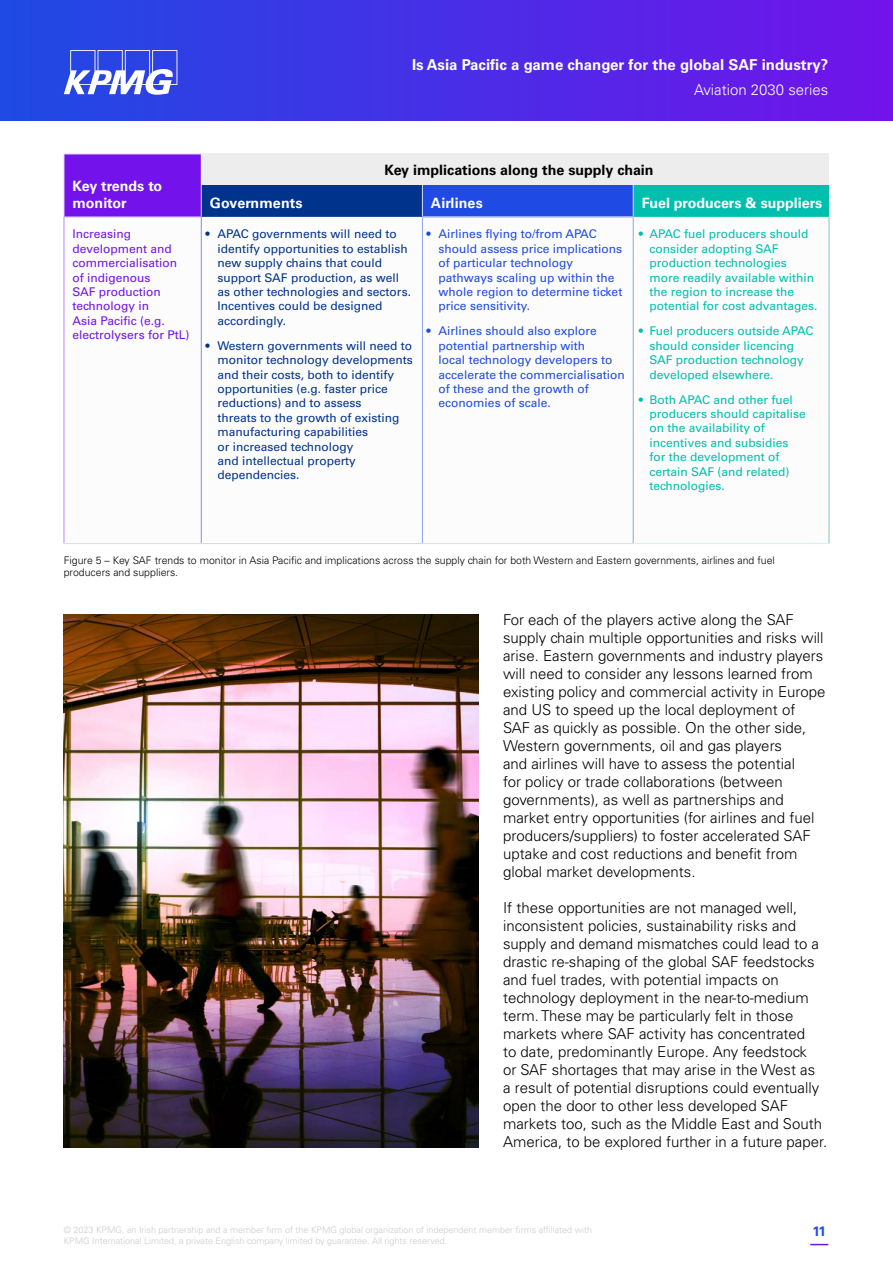
<style>
.page{position:relative;width:893px;height:1263px;background:#fff}
.page>*{position:absolute;margin:0;border:0;box-sizing:border-box;transform-origin:0 0}
.t1{font:300 15px/18px "Univers LT Std";color:#000}
.t2{font:700 15px "Univers LT Std";color:#fff}
.t3{font:300 15px "Univers LT Std";color:#fff}
.t4{font:700 14.25px/17.1px "Univers LT Std";color:#fff}
.t5{font:700 14.25px "Univers LT Std";color:#000}
.t6{font:700 13.5px "Universfor KPMG";color:#1f4ae3}
.t7{font:12px/14.4px "Univers LT Std";color:#00338d}
.t8{font:12px/14.4px "Univers LT Std";color:#00bfad}
.t9{font:12px/14.4px "Univers LT Std";color:#1f4ae3}
.t10{font:12px/14.4px "Univers LT Std";color:#7213ea}
.t11{font:300 10.5px/12.6px "Univers LT Std";color:#000}
.t12{font:300 9px/10.8px "Univers LT Std";color:#ccc}
</style>
<div class="page">
<svg style="left:810px;top:1244px;width:18px;height:1px"></svg>
<div style="left:0;top:0;width:893px;height:120px;background:linear-gradient(to right,#1e4be3,#7212ea)"></div>
<svg style="left:64px;top:50px;width:113px;height:45px"></svg>
<div style="left:64px;top:154px;width:137px;height:63px;background:#7312eb"></div>
<div style="left:201px;top:154px;width:221px;height:63px;background:#00338c"></div>
<div style="left:422px;top:154px;width:211px;height:63px;background:#1f4ae3"></div>
<div style="left:633px;top:154px;width:196px;height:63px;background:#00bfad"></div>
<svg style="left:200px;top:217px;width:629px;height:326px"></svg>
<hr style="left:64px;top:154px;width:137px;height:1px;background:#e6d4fb">
<hr style="left:64px;top:154px;width:1px;height:63px;background:#e6d4fb">
<hr style="left:201px;top:154px;width:1px;height:63px;background:#e6d4fb">
<hr style="left:64px;top:217px;width:137px;height:1px;background:#c7a0f7">
<hr style="left:64px;top:217px;width:1px;height:326px;background:#b988f5">
<hr style="left:829px;top:217px;width:1px;height:326px;background:#85c7be">
<hr style="left:201px;top:217px;width:1px;height:326px;background:#8099c6">
<hr style="left:422px;top:154px;width:1px;height:62px;background:#d7defa">
<hr style="left:633px;top:154px;width:1px;height:62px;background:#d7defa">
<hr style="left:422px;top:216px;width:211px;height:2px;background:#a5b7f4">
<hr style="left:422px;top:218px;width:1px;height:325px;background:#8fa4f1">
<hr style="left:633px;top:218px;width:1px;height:325px;background:#8fa4f1">
<hr style="left:64px;top:543px;width:137px;height:1px;background:#e6d4fb">
<hr style="left:201px;top:543px;width:221px;height:1px;background:#d1daeb">
<hr style="left:422px;top:543px;width:211px;height:1px;background:#d7defa">
<hr style="left:633px;top:543px;width:196px;height:1px;background:#d1f4f0">
<div style="left:201px;top:154px;width:628px;height:31px;background:#ededed"></div>
<img style="left:64px;top:614px;width:414px;height:533px">
<p class="t2" style="left:412px;top:56px;width:418px">Is Asia Pacific a game changer for the global SAF industry?</p>
<p class="t3" style="left:694px;top:81px;width:136px">Aviation 2030 series</p>
<p class="t4" style="left:72px;top:178px;width:91px">Key trends to monitor</p>
<p class="t5" style="left:384px;top:161px;width:271px">Key implications along the supply chain</p>
<p class="t4" style="left:210px;top:195px;width:94px">Governments</p>
<p class="t4" style="left:431px;top:195px;width:53px">Airlines</p>
<p class="t4" style="left:642px;top:195px;width:182px">Fuel producers &amp; suppliers</p>
<p class="t10" style="left:72px;top:227px;width:118px">Increasing development and commercialisation of indigenous<br>SAF production technology in<br>Asia Pacific (e.g. electrolysers for PtL)</p>
<p class="t7" style="left:218px;top:227px;width:195px;text-indent:-12px">• APAC governments will need to identify opportunities to establish new supply chains that could support SAF production, as well as other technologies and sectors.<br>Incentives could be designed accordingly.</p>
<p class="t7" style="left:218px;top:338px;width:197px;text-indent:-12px">• Western governments will need to monitor technology developments and their costs, both to identify opportunities (e.g. faster price reductions) and to assess<br>threats to the growth of existing manufacturing capabilities<br>or increased technology<br>and intellectual property dependencies.</p>
<p class="t9" style="left:439px;top:227px;width:185px;text-indent:-12px">• Airlines flying to/from APAC should assess price implications of particular technology pathways scaling up within the whole region to determine ticket price sensitivity.</p>
<p class="t9" style="left:439px;top:324px;width:188px;text-indent:-12px">• Airlines should also explore potential partnership with<br>local technology developers to accelerate the commercialisation of these and the growth of economies of scale.</p>
<p class="t8" style="left:649px;top:227px;width:170px;text-indent:-10px">• APAC fuel producers should consider adopting SAF production technologies more readily available within the region to increase the potential for cost advantages.</p>
<p class="t8" style="left:649px;top:324px;width:166px;text-indent:-10px">• Fuel producers outside APAC should consider licencing<br>SAF production technology developed elsewhere.</p>
<p class="t8" style="left:649px;top:392px;width:158px;text-indent:-10px">• Both APAC and other fuel producers should capitalise on the availability of incentives and subsidies for the development of certain SAF (and related) technologies.</p>
<p class="t11" style="left:64px;top:553px;width:713px">Figure 5 – Key SAF trends to monitor in Asia Pacific and implications across the supply chain for both Western and Eastern governments, airlines and fuel producers and suppliers.</p>
<p class="t1" style="left:503px;top:611px;width:324px">For each of the players active along the SAF supply chain multiple opportunities and risks will arise. Eastern governments and industry players will need to consider any lessons learned from existing policy and commercial activity in Europe and US to speed up the local deployment of SAF as quickly as possible. On the other side, Western governments, oil and gas players<br>and airlines will have to assess the potential<br>for policy or trade collaborations (between governments), as well as partnerships and market entry opportunities (for airlines and fuel producers/suppliers) to foster accelerated SAF uptake and cost reductions and benefit from global market developments.</p>
<p class="t1" style="left:503px;top:899px;width:326px">If these opportunities are not managed well, inconsistent policies, sustainability risks and supply and demand mismatches could lead to a drastic re-shaping of the global SAF feedstocks and fuel trades, with potential impacts on technology deployment in the near-to-medium term. These may be particularly felt in those markets where SAF activity has concentrated<br>to date, predominantly Europe. Any feedstock<br>or SAF shortages that may arise in the West as<br>a result of potential disruptions could eventually open the door to other less developed SAF markets too, such as the Middle East and South America, to be explored further in a future paper.</p>
<p class="t12" style="left:64px;top:1224px;width:530px">© 2023 KPMG, an Irish partnership and a member firm of the KPMG global organization of independent member firms affiliated with<br>KPMG International Limited, a private English company limited by guarantee. All rights reserved.</p>
<p class="t6" style="left:812px;top:1223px;width:15px">11</p>
</div>
